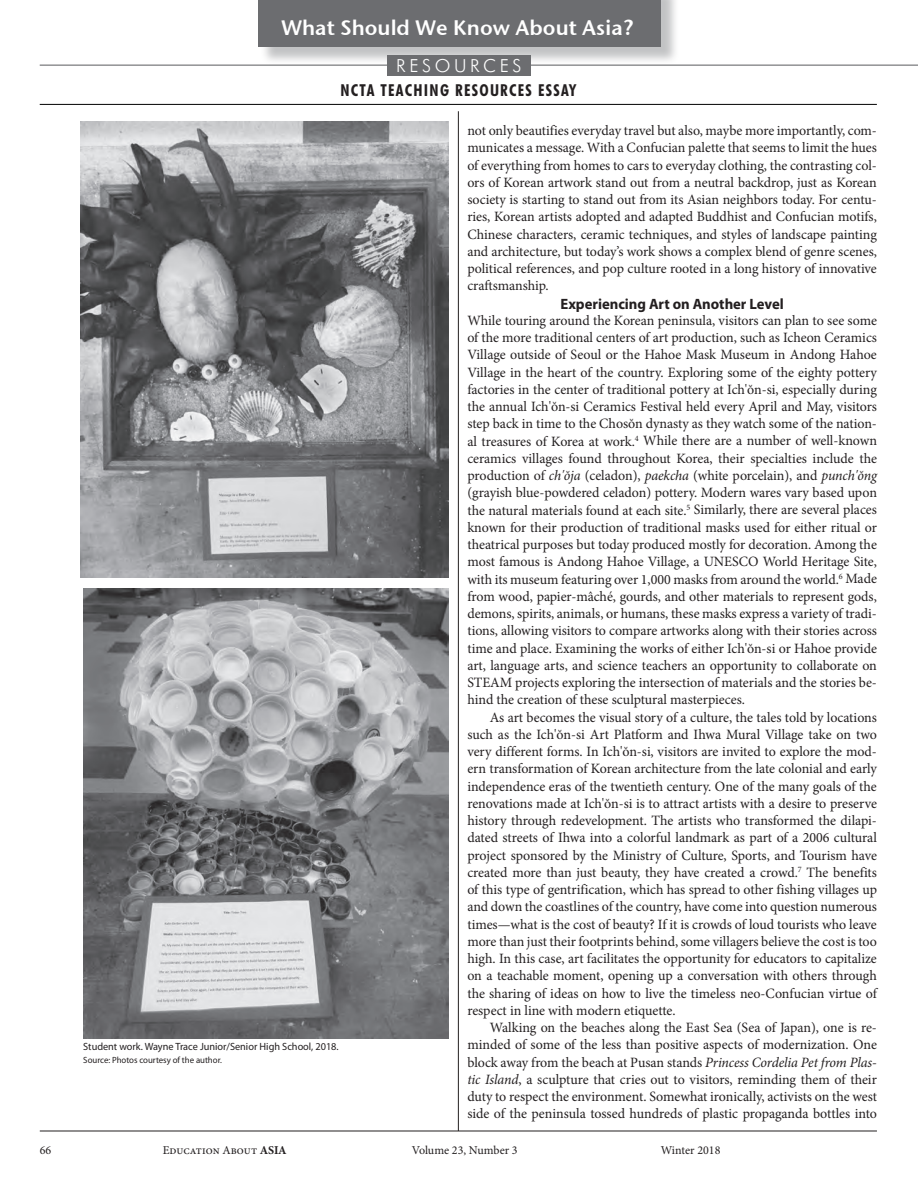
<style>
.page{position:relative;width:918px;height:1188px;background:#fff}
.page>*{position:absolute;margin:0;border:0;box-sizing:border-box;transform-origin:0 0}
.t1{font:21px "Stone Sans Sem ITCTT Semi";color:#fff}
.t2{font:300 18px "Futura BT";letter-spacing:.2em;color:#fff}
.t3{font:700 condensed 16.5px "Futura BT";letter-spacing:.075em;color:#231f20}
.t4{font:700 15px "Myriad Pro";color:#231f20}
.t5{font:14.25px/17.2px "Minion Pro";color:#231f20;text-align:justify}
.t6{font:12px "Minion Pro";color:#231f20}
.t7{font:10.5px "Myriad Pro";color:#231f20}
.t8{font:9px "Myriad Pro";color:#231f20}
.s1{font-style:italic}
.s2{font-weight:700}
</style>
<div class="page">
<hr style="left:40px;top:65px;width:878px;height:1px;background:#6c6d70">
<hr style="left:40px;top:104px;width:837px;height:1px;background:#000">
<hr style="left:458px;top:111px;width:1px;height:1020px;background:#231f20">
<hr style="left:40px;top:1131px;width:837px;height:1px;background:#231f20">
<div style="left:260px;top:0;width:419px;height:65px;background:#808285;opacity:.48"></div>
<div style="left:258px;top:0;width:402px;height:47px;background:#6c6d70"></div>
<div style="left:387px;top:55px;width:144px;height:20px;background:#6c6d70"></div>
<img style="left:80px;top:122px;width:368px;height:455px">
<img style="left:83px;top:589px;width:366px;height:450px">
<h1 class="t1" style="left:282px;top:10px;width:354px">What Should We Know About Asia?</h1>
<p class="t2" style="left:396px;top:55px;width:127px">RESOURCES</p>
<p class="t3" style="left:340px;top:80px;width:237px">NCTA TEACHING RESOURCES ESSAY</p>
<p class="t7" style="left:83px;top:1040px;width:257px">Student work. Wayne Trace Junior/Senior High School, 2018.</p>
<p class="t8" style="left:83px;top:1055px;width:140px">Source: Photos courtesy of the author.</p>
<p class="t5" style="left:467px;top:122px;width:411px">not only beautifies everyday travel but also, maybe more importantly, com&shy;municates a message. With a Confucian palette that seems to limit the hues of everything from homes to cars to everyday clothing, the contrasting col&shy;ors of Korean artwork stand out from a neutral backdrop, just as Korean society is starting to stand out from its Asian neighbors today. For centu&shy;ries, Korean artists adopted and adapted Buddhist and Confucian motifs, Chinese characters, ceramic techniques, and styles of landscape painting and architecture, but today’s work shows a complex blend of genre scenes, political references, and pop culture rooted in a long history of innovative craftsmanship.</p>
<p class="t4" style="left:561px;top:294px;width:225px">Experiencing Art on Another Level</p>
<p class="t5" style="left:467px;top:312px;width:411px">While touring around the Korean peninsula, visitors can plan to see some of the more traditional centers of art production, such as Icheon Ceramics Village outside of Seoul or the Hahoe Mask Museum in Andong Hahoe Village in the heart of the country. Exploring some of the eighty pottery factories in the center of traditional pottery at Ich'ŏn-si, especially during the annual Ich'ŏn-si Ceramics Festival held every April and May, visitors step back in time to the Chosŏn dynasty as they watch some of the nation&shy;al treasures of Korea at work.<sup>4</sup> While there are a number of well-known ceramics villages found throughout Korea, their specialties include the production of <span class="s1">ch'ŏja</span> (celadon), <span class="s1">paekcha</span> (white porcelain), and <span class="s1">punch'ŏng </span>(grayish blue-powdered celadon) pottery. Modern wares vary based upon the natural materials found at each site.<sup>5</sup> Similarly, there are several places known for their production of traditional masks used for either ritual or theatrical purposes but today produced mostly for decoration. Among the most famous is Andong Hahoe Village, a UNESCO World Heritage Site, with its museum featuring over 1,000 masks from around the world.<sup>6</sup> Made from wood, papier-mâché, gourds, and other materials to represent gods, demons, spirits, animals, or humans, these masks express a variety of tradi&shy;tions, allowing visitors to compare artworks along with their stories across time and place. Examining the works of either Ich'ŏn-si or Hahoe provide art, language arts, and science teachers an opportunity to collaborate on STEAM projects exploring the intersection of materials and the stories be&shy;hind the creation of these sculptural masterpieces.</p>
<p class="t5" style="left:467px;top:708px;width:411px;text-indent:22px">As art becomes the visual story of a culture, the tales told by locations such as the Ich'ŏn-si Art Platform and Ihwa Mural Village take on two very different forms. In Ich'ŏn-si, visitors are invited to explore the mod&shy;ern transformation of Korean architecture from the late colonial and early independence eras of the twentieth century. One of the many goals of the renovations made at Ich'ŏn-si is to attract artists with a desire to preserve history through redevelopment. The artists who transformed the dilapi&shy;dated streets of Ihwa into a colorful landmark as part of a 2006 cultural project sponsored by the Ministry of Culture, Sports, and Tourism have created more than just beauty, they have created a crowd.<sup>7</sup> The benefits of this type of gentrification, which has spread to other fishing villages up and down the coastlines of the country, have come into question numerous times—what is the cost of beauty? If it is crowds of loud tourists who leave more than just their footprints behind, some villagers believe the cost is too high. In this case, art facilitates the opportunity for educators to capitalize on a teachable moment, opening up a conversation with others through the sharing of ideas on how to live the timeless neo-Confucian virtue of respect in line with modern etiquette.</p>
<p class="t5" style="left:467px;top:1019px;width:411px;text-indent:23px">Walking on the beaches along the East Sea (Sea of Japan), one is re&shy;minded of some of the less than positive aspects of modernization. One block away from the beach at Pusan stands <span class="s1">Princess Cordelia Pet from Plas&shy;tic Island</span>, a sculpture that cries out to visitors, reminding them of their duty to respect the environment. Somewhat ironically, activists on the west side of the peninsula tossed hundreds of plastic propaganda bottles into</p>
<p class="t6" style="left:40px;top:1142px;width:13px">66</p>
<p class="t6" style="left:163px;top:1142px;width:125px">Education About <span class="s2">ASIA</span></p>
<p class="t6" style="left:412px;top:1142px;width:107px">Volume 23, Number 3</p>
<p class="t6" style="left:661px;top:1142px;width:61px">Winter 2018</p>
</div>
